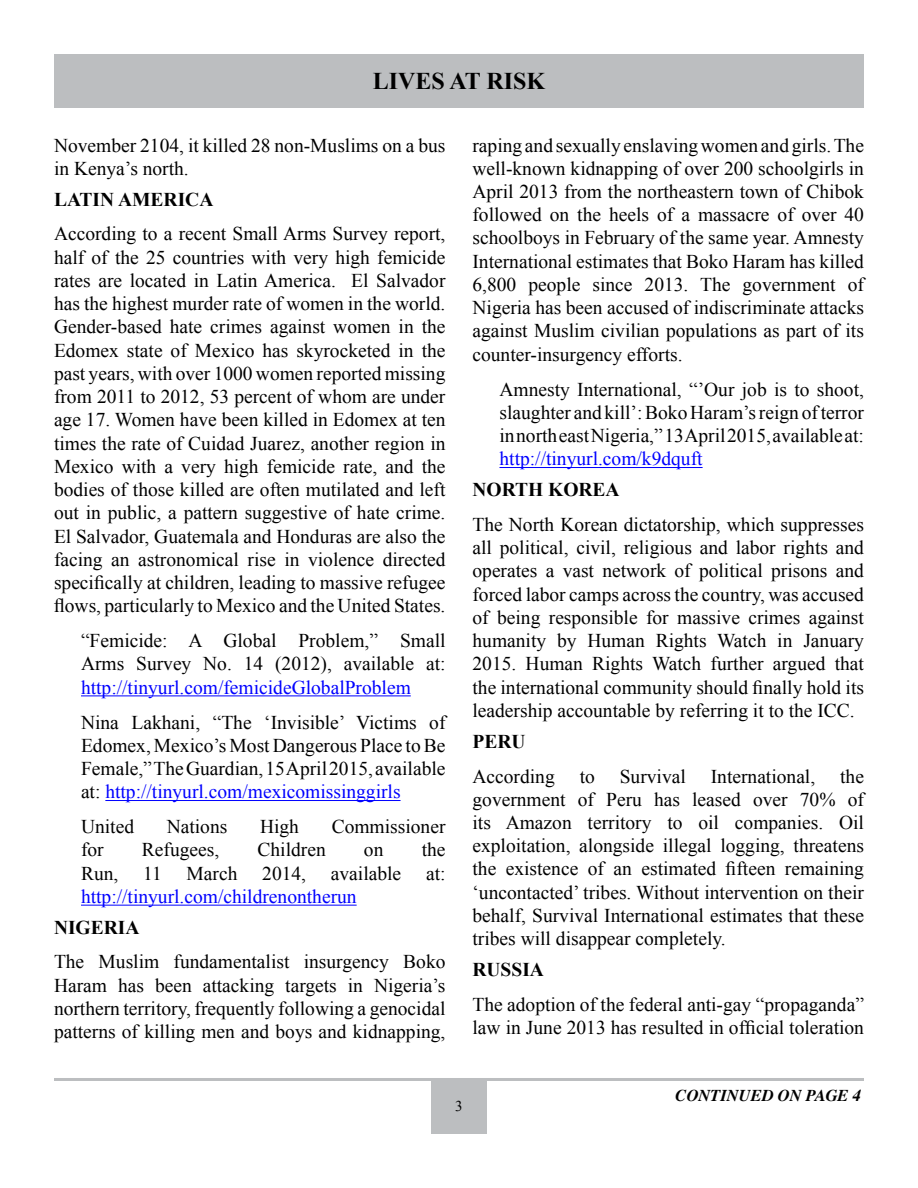
<style>
.page{position:relative;width:918px;height:1188px;background:#fff}
.page>*{position:absolute;margin:0;border:0;box-sizing:border-box;transform-origin:0 0}
.t1{font:700 24px "Times New Roman";color:#000}
.t2{font:19.5px/23.2px "Times New Roman";color:#000;text-align:justify}
.t3{font:19.5px "Times New Roman";color:#00f}
.t4{font:700 19.5px "Times New Roman";color:#000}
.t5{font:italic 700 16.5px "Times";color:#000}
.t6{font:15px "Times New Roman";color:#000}
.s1{color:#00f}
</style>
<div class="page">
<div style="left:431px;top:1078px;width:56px;height:56px;background:#bcbec0"></div>
<hr style="left:54px;top:1078px;width:810px;height:3px;background:#bcbec0">
<div style="left:54px;top:54px;width:810px;height:54px;background:#bcbec0"></div>
<hr style="left:81px;top:695px;width:330px;height:1px;background:#00f">
<hr style="left:105px;top:800px;width:296px;height:1px;background:#00f">
<hr style="left:81px;top:905px;width:276px;height:1px;background:#00f">
<hr style="left:500px;top:467px;width:203px;height:1px;background:#00f">
<p class="t1" style="left:373px;top:65px;width:174px">LIVES AT RISK</p>
<p class="t2" style="left:54px;top:133px;width:393px">November 2104, it killed 28 non-Muslims on a bus in Kenya’s north.</p>
<p class="t4" style="left:54px;top:186px;width:26px">LATIN</p>
<p class="t4" style="left:118px;top:186px;width:46px">AMERICA</p>
<p class="t2" style="left:54px;top:222px;width:393px">According to a recent Small Arms Survey report, half of the 25 countries with very high femicide rates are located in Latin America. El Salvador has the highest murder rate of women in the world.<br>Gender-based hate crimes against women in the Edomex state of Mexico has skyrocketed in the past years, with over 1000 women reported missing from 2011 to 2012, 53 percent of whom are under age 17. Women have been killed in Edomex at ten times the rate of Cuidad Juarez, another region in Mexico with a very high femicide rate, and the bodies of those killed are often mutilated and left out in public, a pattern suggestive of hate crime.<br>El Salvador, Guatemala and Honduras are also the facing an astronomical rise in violence directed specifically at children, leading to massive refugee flows, particularly to Mexico and the United States.</p>
<p class="t2" style="left:81px;top:629px;width:366px">“Femicide: A Global Problem,” Small<br>Arms Survey No. 14 (2012), available at:</p>
<p class="t3" style="left:81px;top:674px;width:331px">http://tinyurl.com/femicideGlobalProblem</p>
<p class="t2" style="left:81px;top:710px;width:366px">Nina Lakhani, “The ‘Invisible’ Victims of Edomex, Mexico’s Most Dangerous Place to Be Female,” The Guardian, 15 April 2015, available at: <span class="s1">http://tinyurl.com/mexicomissinggirls</span></p>
<p class="t2" style="left:81px;top:815px;width:55px">United</p>
<p class="t2" style="left:167px;top:815px;width:62px">Nations</p>
<p class="t2" style="left:260px;top:815px;width:41px">High</p>
<p class="t2" style="left:332px;top:815px;width:115px">Commissioner</p>
<p class="t2" style="left:81px;top:838px;width:24px">for</p>
<p class="t2" style="left:142px;top:838px;width:79px">Refugees,</p>
<p class="t2" style="left:258px;top:838px;width:70px">Children</p>
<p class="t2" style="left:364px;top:838px;width:21px">on</p>
<p class="t2" style="left:422px;top:838px;width:25px">the</p>
<p class="t2" style="left:81px;top:861px;width:39px">Run,</p>
<p class="t2" style="left:143px;top:861px;width:20px">11</p>
<p class="t2" style="left:187px;top:861px;width:52px">March</p>
<p class="t2" style="left:262px;top:861px;width:45px">2014,</p>
<p class="t2" style="left:331px;top:861px;width:72px">available</p>
<p class="t2" style="left:426px;top:861px;width:21px">at:</p>
<p class="t3" style="left:81px;top:883px;width:277px">http://tinyurl.com/childrenontherun</p>
<p class="t4" style="left:54px;top:914px;width:27px">NIGERIA</p>
<p class="t2" style="left:54px;top:950px;width:393px">The Muslim fundamentalist insurgency Boko Haram has been attacking targets in Nigeria’s northern territory, frequently following a genocidal patterns of killing men and boys and kidnapping,</p>
<p class="t2" style="left:472px;top:133px;width:393px">raping and sexually enslaving women and girls. The well-known kidnapping of over 200 schoolgirls in April 2013 from the northeastern town of Chibok followed on the heels of a massacre of over 40 schoolboys in February of the same year. Amnesty International estimates that Boko Haram has killed 6,800 people since 2013. The government of Nigeria has been accused of indiscriminate attacks against Muslim civilian populations as part of its counter-insurgency efforts.</p>
<p class="t2" style="left:500px;top:377px;width:366px">Amnesty International, “’Our job is to shoot, slaughter and kill’: Boko Haram’s reign of terror in north east Nigeria,” 13 April 2015, available at:</p>
<p class="t3" style="left:500px;top:446px;width:205px">http://tinyurl.com/k9dquft</p>
<p class="t4" style="left:472px;top:476px;width:29px">NORTH</p>
<p class="t4" style="left:548px;top:476px;width:31px">KOREA</p>
<p class="t2" style="left:472px;top:512px;width:393px">The North Korean dictatorship, which suppresses all political, civil, religious and labor rights and operates a vast network of political prisons and forced labor camps across the country, was accused of being responsible for massive crimes against humanity by Human Rights Watch in January 2015. Human Rights Watch further argued that the international community should finally hold its leadership accountable by referring it to the ICC.</p>
<p class="t4" style="left:472px;top:728px;width:15px">PERU</p>
<p class="t2" style="left:472px;top:764px;width:84px">According</p>
<p class="t2" style="left:580px;top:764px;width:17px">to</p>
<p class="t2" style="left:620px;top:764px;width:68px">Survival</p>
<p class="t2" style="left:711px;top:764px;width:106px">International,</p>
<p class="t2" style="left:472px;top:764px;width:393px;text-indent:368px">the government of Peru has leased over 70% of its Amazon territory to oil companies. Oil exploitation, alongside illegal logging, threatens the existence of an estimated fifteen remaining ‘uncontacted’ tribes. Without intervention on their behalf, Survival International estimates that these tribes will disappear completely.</p>
<p class="t4" style="left:472px;top:956px;width:27px">RUSSIA</p>
<p class="t2" style="left:472px;top:992px;width:393px">The adoption of the federal anti-gay “propaganda” law in June 2013 has resulted in official toleration</p>
<p class="t6" style="left:455px;top:1096px;width:9px">3</p>
<p class="t5" style="left:676px;top:1079px;width:187px">CONTINUED ON PAGE 4</p>
</div>
